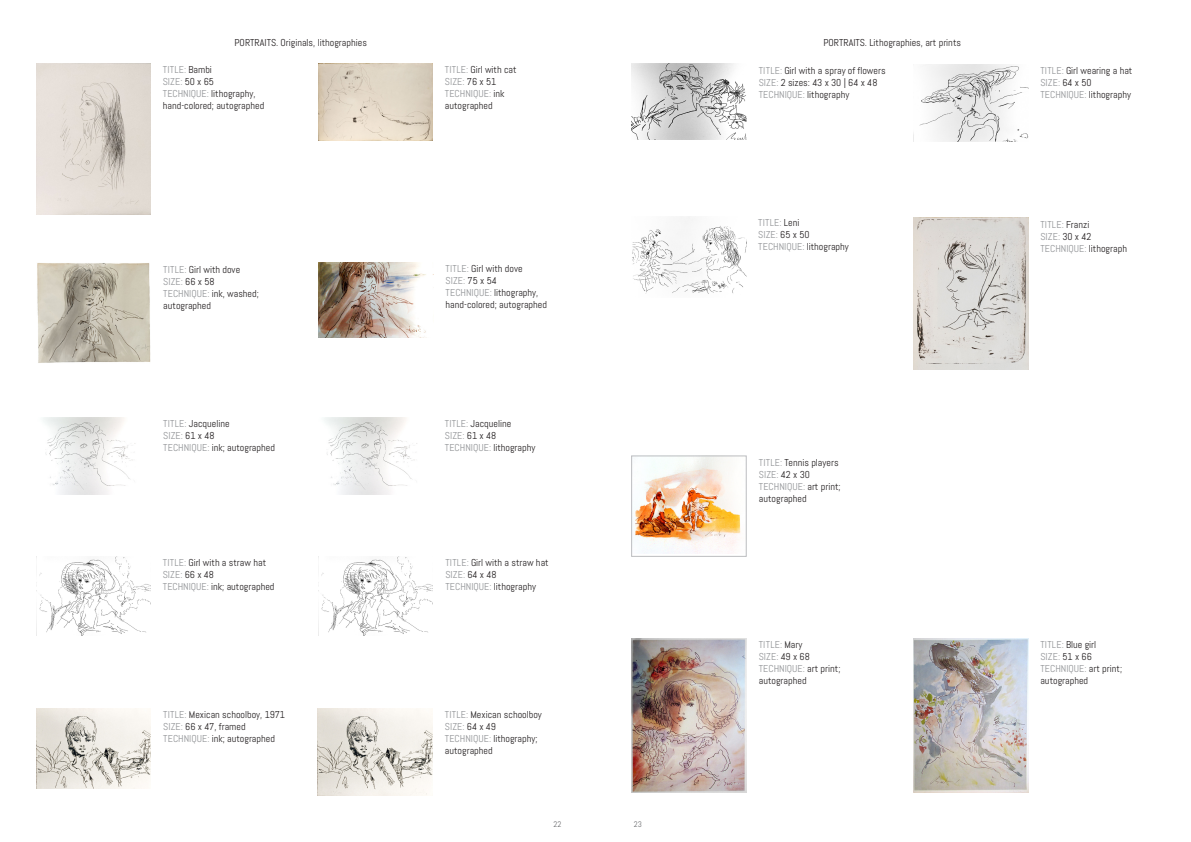
<style>
.page{position:relative;width:1191px;height:842px;background:#fff}
.page>*{position:absolute;margin:0;border:0;box-sizing:border-box;transform-origin:0 0}
.t1{font:10px/12px "Abel Pro";color:#231f20}
.t2{font:10px "Abel";letter-spacing:.01em;color:#939598}
.t3{font:8px "Abel Pro";color:#6c6d70}
.s1{font-family:"Abel Pro";color:#231f20}
.s2{font-family:"Abel";color:#939598}
</style>
<div class="page">
<img style="left:913px;top:639px;width:115px;height:153px">
<img style="left:631px;top:638px;width:115px;height:155px">
<img style="left:631px;top:63px;width:115px;height:76px">
<img style="left:913px;top:65px;width:115px;height:76px">
<img style="left:43px;top:418px;width:93px;height:77px">
<img style="left:324px;top:418px;width:93px;height:77px">
<img style="left:632px;top:217px;width:114px;height:77px">
<img style="left:36px;top:557px;width:115px;height:78px">
<img style="left:318px;top:557px;width:115px;height:78px">
<img style="left:36px;top:708px;width:115px;height:81px">
<img style="left:318px;top:708px;width:114px;height:87px">
<img style="left:635px;top:458px;width:106px;height:96px">
<div style="left:631px;top:456px;width:115px;height:100px;border:1px solid #bcbdc0"></div>
<img style="left:913px;top:218px;width:115px;height:151px">
<img style="left:36px;top:63px;width:115px;height:151px">
<img style="left:318px;top:63px;width:115px;height:77px">
<img style="left:37px;top:263px;width:114px;height:100px">
<img style="left:319px;top:262px;width:114px;height:76px">
<p class="t1" style="left:234px;top:37px;width:134px">PORTRAITS. Originals, lithographies</p>
<p class="t1" style="left:823px;top:37px;width:139px">PORTRAITS. Lithographies, art prints</p>
<p class="t2" style="left:163px;top:63px;width:51px">TITLE: <span class="s1">Bambi</span></p>
<p class="t2" style="left:163px;top:75px;width:53px">SIZE: <span class="s1">50 x 65</span></p>
<p class="t1" style="left:163px;top:87px;width:103px"><span class="s2">TECHNIQUE:</span> lithography, hand-colored; autographed</p>
<p class="t1" style="left:445px;top:63px;width:73px"><span class="s2">TITLE:</span> Girl with cat</p>
<p class="t2" style="left:445px;top:75px;width:53px">SIZE: <span class="s1">76 x 51</span></p>
<p class="t2" style="left:445px;top:87px;width:61px">TECHNIQUE: <span class="s1">ink</span></p>
<p class="t1" style="left:445px;top:99px;width:49px">autographed</p>
<p class="t1" style="left:758px;top:65px;width:128px"><span class="s2">TITLE:</span> Girl with a spray of flowers</p>
<p class="t1" style="left:758px;top:77px;width:120px"><span class="s2">SIZE:</span> 2 sizes: 43 x 30 | 64 x 48</p>
<p class="t1" style="left:758px;top:89px;width:92px"><span class="s2">TECHNIQUE:</span> lithography</p>
<p class="t2" style="left:758px;top:217px;width:43px">TITLE: <span class="s1">Leni</span></p>
<p class="t2" style="left:758px;top:229px;width:53px">SIZE: <span class="s1">65 x 50</span></p>
<p class="t1" style="left:758px;top:241px;width:92px"><span class="s2">TECHNIQUE:</span> lithography</p>
<p class="t1" style="left:163px;top:263px;width:78px"><span class="s2">TITLE:</span> Girl with dove</p>
<p class="t2" style="left:163px;top:275px;width:53px">SIZE: <span class="s1">66 x 58</span></p>
<p class="t1" style="left:163px;top:287px;width:97px"><span class="s2">TECHNIQUE:</span> ink, washed; autographed</p>
<p class="t1" style="left:445px;top:263px;width:78px"><span class="s2">TITLE:</span> Girl with dove</p>
<p class="t2" style="left:445px;top:274px;width:53px">SIZE: <span class="s1">75 x 54</span></p>
<p class="t1" style="left:445px;top:287px;width:103px"><span class="s2">TECHNIQUE:</span> lithography, hand-colored; autographed</p>
<p class="t1" style="left:163px;top:418px;width:68px"><span class="s2">TITLE:</span> Jacqueline</p>
<p class="t2" style="left:163px;top:430px;width:53px">SIZE: <span class="s1">61 x 48</span></p>
<p class="t1" style="left:163px;top:442px;width:113px"><span class="s2">TECHNIQUE:</span> ink; autographed</p>
<p class="t1" style="left:445px;top:418px;width:68px"><span class="s2">TITLE:</span> Jacqueline</p>
<p class="t2" style="left:445px;top:430px;width:53px">SIZE: <span class="s1">61 x 48</span></p>
<p class="t1" style="left:445px;top:442px;width:92px"><span class="s2">TECHNIQUE:</span> lithography</p>
<p class="t1" style="left:759px;top:456px;width:81px"><span class="s2">TITLE:</span> Tennis players</p>
<p class="t2" style="left:759px;top:468px;width:53px">SIZE: <span class="s1">42 x 30</span></p>
<p class="t1" style="left:759px;top:480px;width:83px"><span class="s2">TECHNIQUE:</span> art print; autographed</p>
<p class="t1" style="left:163px;top:557px;width:105px"><span class="s2">TITLE:</span> Girl with a straw hat</p>
<p class="t2" style="left:163px;top:569px;width:53px">SIZE: <span class="s1">66 x 48</span></p>
<p class="t1" style="left:163px;top:581px;width:113px"><span class="s2">TECHNIQUE:</span> ink; autographed</p>
<p class="t1" style="left:445px;top:557px;width:105px"><span class="s2">TITLE:</span> Girl with a straw hat</p>
<p class="t2" style="left:445px;top:569px;width:53px">SIZE: <span class="s1">64 x 48</span></p>
<p class="t1" style="left:445px;top:581px;width:92px"><span class="s2">TECHNIQUE:</span> lithography</p>
<p class="t2" style="left:758px;top:638px;width:45px">TITLE: <span class="s1">Mary</span></p>
<p class="t2" style="left:758px;top:650px;width:53px">SIZE: <span class="s1">49 x 68</span></p>
<p class="t1" style="left:758px;top:663px;width:83px"><span class="s2">TECHNIQUE:</span> art print; autographed</p>
<p class="t1" style="left:163px;top:709px;width:123px"><span class="s2">TITLE:</span> Mexican schoolboy, 1971</p>
<p class="t1" style="left:163px;top:721px;width:84px"><span class="s2">SIZE:</span> 66 x 47, framed</p>
<p class="t1" style="left:163px;top:733px;width:113px"><span class="s2">TECHNIQUE:</span> ink; autographed</p>
<p class="t1" style="left:445px;top:709px;width:98px"><span class="s2">TITLE:</span> Mexican schoolboy</p>
<p class="t2" style="left:445px;top:720px;width:53px">SIZE: <span class="s1">64 x 49</span></p>
<p class="t1" style="left:445px;top:733px;width:94px"><span class="s2">TECHNIQUE:</span> lithography; autographed</p>
<p class="t3" style="left:553px;top:819px;width:9px">22</p>
<p class="t3" style="left:634px;top:819px;width:10px">23</p>
<p class="t1" style="left:1040px;top:65px;width:94px"><span class="s2">TITLE:</span> Girl wearing a hat</p>
<p class="t2" style="left:1040px;top:77px;width:53px">SIZE: <span class="s1">64 x 50</span></p>
<p class="t1" style="left:1040px;top:89px;width:92px"><span class="s2">TECHNIQUE:</span> lithography</p>
<p class="t2" style="left:1040px;top:218px;width:50px">TITLE: <span class="s1">Franzi</span></p>
<p class="t2" style="left:1040px;top:230px;width:53px">SIZE: <span class="s1">30 x 42</span></p>
<p class="t2" style="left:1040px;top:242px;width:88px">TECHNIQUE: <span class="s1">lithograph</span></p>
<p class="t1" style="left:1040px;top:639px;width:57px"><span class="s2">TITLE:</span> Blue girl</p>
<p class="t2" style="left:1040px;top:650px;width:53px">SIZE: <span class="s1">51 x 66</span></p>
<p class="t1" style="left:1040px;top:663px;width:83px"><span class="s2">TECHNIQUE:</span> art print; autographed</p>
</div>
